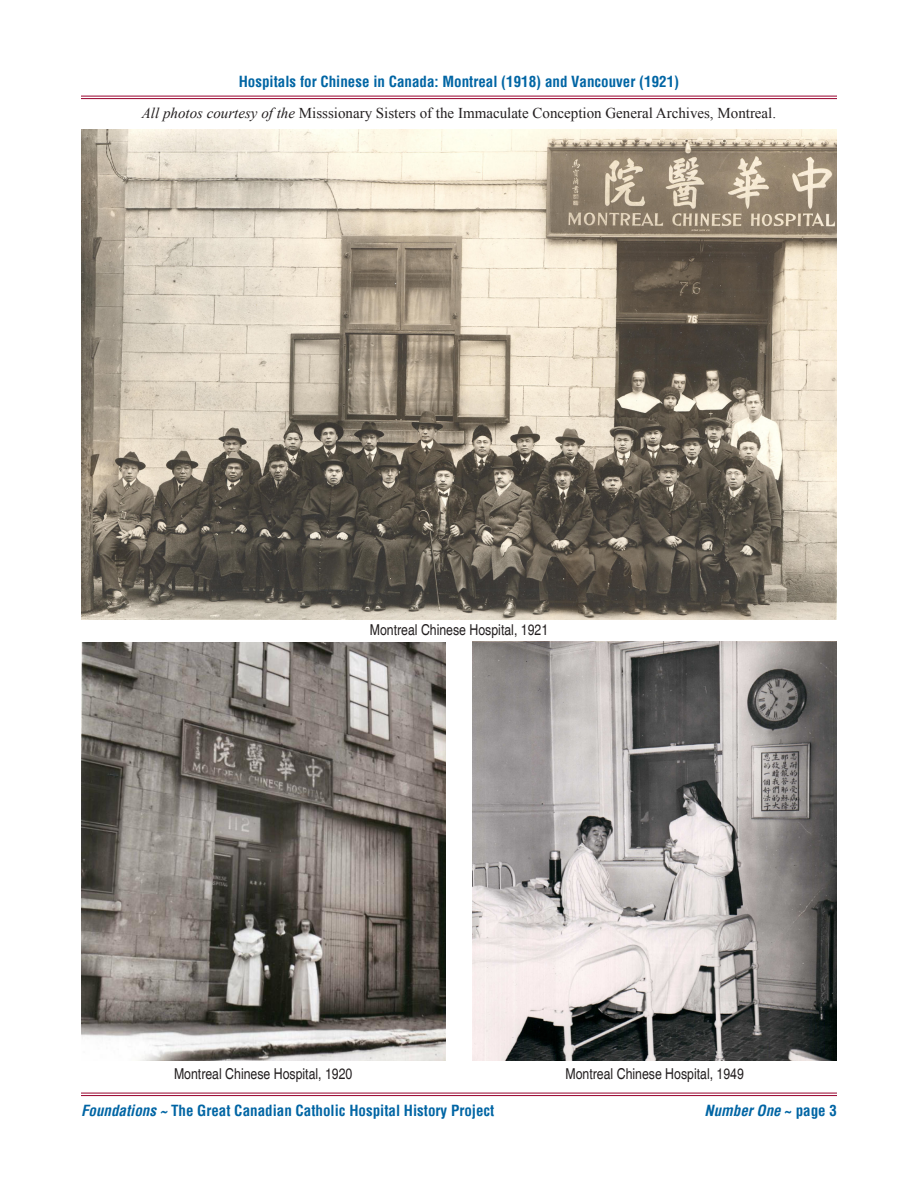
<style>
.page{position:relative;width:918px;height:1188px;background:#fff}
.page>*{position:absolute;margin:0;border:0;box-sizing:border-box;transform-origin:0 0}
.t1{font:700 condensed 15px "Helvetica";color:#0065a4}
.t2{font:15px "Times New Roman";color:#231f20}
.t3{font:condensed 15px "Helvetica";color:#231f20}
.t4{font:italic 700 condensed 15px "Helvetica";color:#0065a4}
.s1{font-style:italic}
.s2{font-style:normal}
</style>
<div class="page">
<hr style="left:81px;top:1093px;width:756px;height:1px;background:#98012d">
<hr style="left:81px;top:1095px;width:756px;height:1px;background:#98012d">
<hr style="left:81px;top:96px;width:756px;height:1px;background:#98012d">
<hr style="left:81px;top:98px;width:756px;height:1px;background:#98012d">
<img style="left:81px;top:130px;width:756px;height:489px">
<img style="left:81px;top:642px;width:365px;height:419px">
<img style="left:472px;top:642px;width:365px;height:419px">
<p class="t1" style="left:239px;top:72px;width:442px">Hospitals for Chinese in Canada: Montreal (1918) and Vancouver (1921)</p>
<p class="t2" style="left:142px;top:103px;width:636px"><span class="s1">All photos courtesy of the</span> Misssionary Sisters of the Immaculate Conception General Archives, Montreal.</p>
<p class="t3" style="left:370px;top:621px;width:180px">Montreal Chinese Hospital, 1921</p>
<p class="t3" style="left:174px;top:1065px;width:180px">Montreal Chinese Hospital, 1920</p>
<p class="t3" style="left:566px;top:1065px;width:180px">Montreal Chinese Hospital, 1949</p>
<p class="t1" style="left:81px;top:1101px;width:415px"><span class="s1">Foundations ~</span> The Great Canadian Catholic Hospital History Project</p>
<p class="t4" style="left:705px;top:1101px;width:134px">Number One <span class="s2">~ page 3</span></p>
</div>
